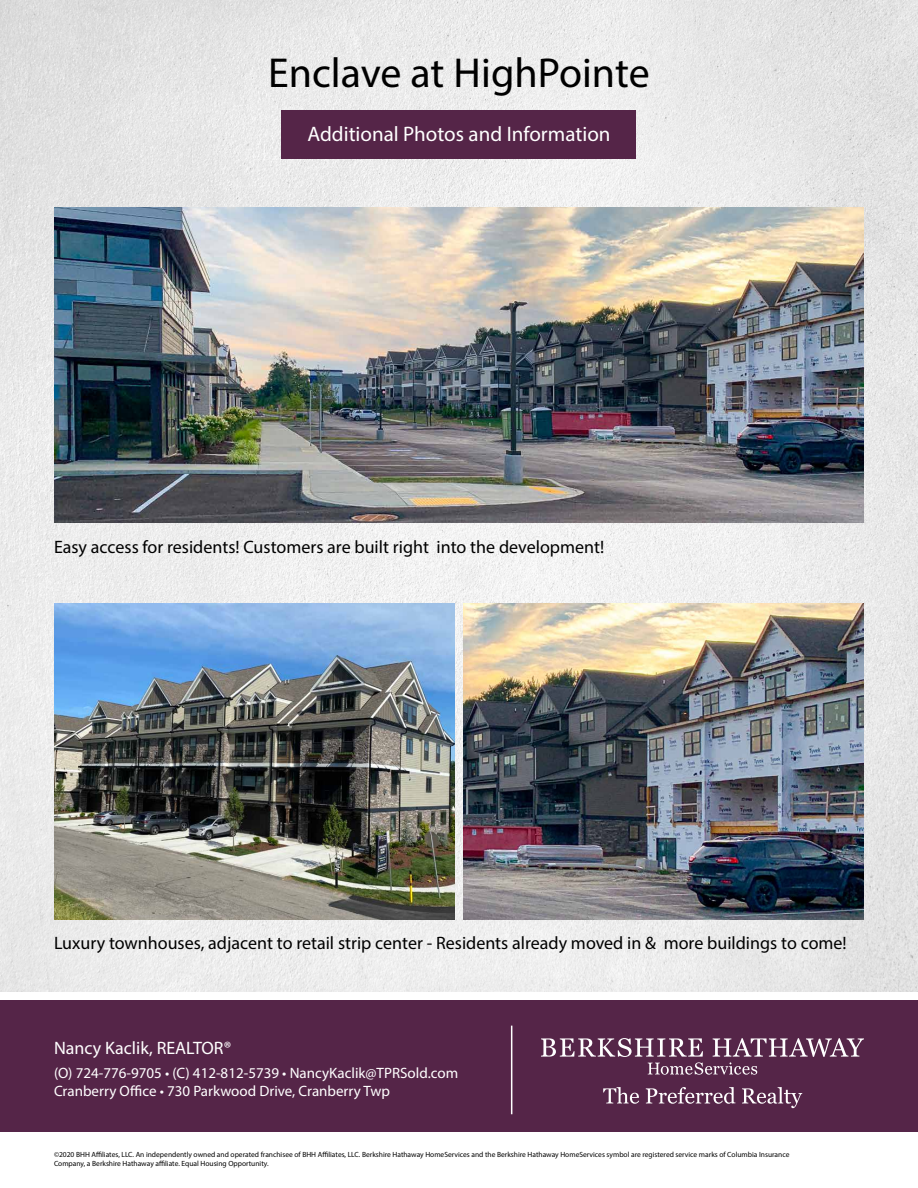
<style>
.page{position:relative;width:918px;height:1188px;background:#fff}
.page>*{position:absolute;margin:0;border:0;box-sizing:border-box;transform-origin:0 0}
.t1{font:42px "Myriad Pro";color:#000}
.t2{font:21px "Myriad Pro";color:#fff}
.t3{font:18px "Myriad Pro";color:#000}
.t4{font:18px "Myriad Pro";color:#fff}
.t5{font:15px/18px "Myriad Pro";color:#fff}
.t6{font:7.5px/9px "Myriad Pro";color:#000}
</style>
<div class="page">
<img style="left:0;top:0;width:918px;height:991px">
<img style="left:54px;top:207px;width:810px;height:316px">
<img style="left:54px;top:604px;width:401px;height:315px">
<img style="left:463px;top:604px;width:401px;height:315px">
<div style="left:282px;top:110px;width:354px;height:49px;background:#552548"></div>
<div style="left:0;top:1000px;width:918px;height:132px;background:#552548"></div>
<svg style="left:541px;top:1038px;width:323px;height:37px"></svg>
<svg style="left:603px;top:1087px;width:36px;height:17px"></svg>
<svg style="left:646px;top:1087px;width:89px;height:17px"></svg>
<svg style="left:742px;top:1087px;width:60px;height:21px"></svg>
<hr style="left:511px;top:1026px;width:1px;height:88px;background:#fff">
<h1 class="t1" style="left:268px;top:47px;width:383px">Enclave at HighPointe</h1>
<h2 class="t2" style="left:307px;top:121px;width:305px">Additional Photos and Information</h2>
<h3 class="t3" style="left:54px;top:536px;width:552px">Easy access for residents! Customers are built right into the development!</h3>
<h3 class="t3" style="left:54px;top:932px;width:794px">Luxury townhouses, adjacent to retail strip center - Residents already moved in &amp; more buildings to come!</h3>
<h3 class="t4" style="left:54px;top:1037px;width:179px">Nancy Kaclik, REALTOR®</h3>
<h3 class="t5" style="left:54px;top:1064px;width:406px">(O) 724-776-9705 • (C) 412-812-5739 • NancyKaclik@TPRSold.com<br>Cranberry Office • 730 Parkwood Drive, Cranberry Twp</h3>
<p class="t6" style="left:54px;top:1150px;width:737px">©2020 BHH Affiliates, LLC. An independently owned and operated franchisee of BHH Affiliates, LLC. Berkshire Hathaway HomeServices and the Berkshire Hathaway HomeServices symbol are registered service marks of Columbia Insurance<br>Company, a Berkshire Hathaway affiliate. Equal Housing Opportunity.</p>
</div>
